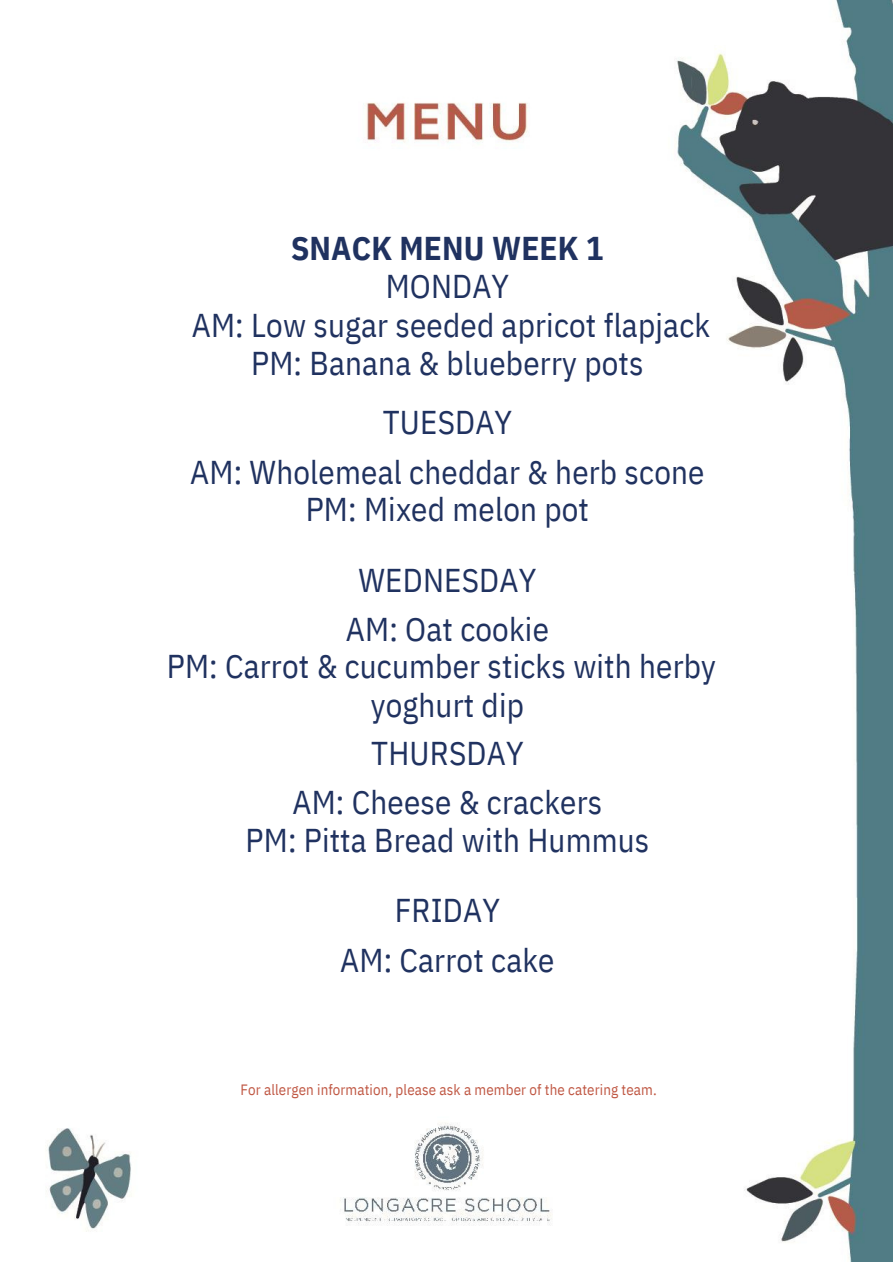
<style>
.page{position:relative;width:893px;height:1264px;background:#fff}
.page>*{position:absolute;margin:0;border:0;box-sizing:border-box;transform-origin:0 0}
.t1{font:32.85px/38.2px "IBM Plex Sans Cond";letter-spacing:.005em;color:#203260;text-align:center}
.t2{font:700 32.85px "IBM Plex Sans Cond";letter-spacing:.005em;color:#203260}
.t3{font:15px "IBM Plex Sans Cond";letter-spacing:.005em;color:#c05844}
</style>
<div class="page">
<img style="left:47px;top:0;width:845px;height:1261px">
<p class="t2" style="left:291px;top:226px;width:314px">SNACK MENU WEEK 1</p>
<p class="t1" style="left:385px;top:267px;width:125px">MONDAY</p>
<p class="t1" style="left:192px;top:305px;width:520px">AM: Low sugar seeded apricot flapjack<br>PM: Banana &amp; blueberry pots</p>
<p class="t1" style="left:382px;top:403px;width:131px">TUESDAY</p>
<p class="t1" style="left:190px;top:452px;width:515px">AM: Wholemeal cheddar &amp; herb scone</p>
<p class="t1" style="left:306px;top:489px;width:285px">PM: Mixed melon pot</p>
<p class="t1" style="left:358px;top:560px;width:179px">WEDNESDAY</p>
<p class="t1" style="left:346px;top:610px;width:204px">AM: Oat cookie</p>
<p class="t1" style="left:167px;top:647px;width:551px">PM: Carrot &amp; cucumber sticks with herby</p>
<p class="t1" style="left:371px;top:685px;width:155px">yoghurt dip</p>
<p class="t1" style="left:371px;top:733px;width:154px">THURSDAY</p>
<p class="t1" style="left:292px;top:783px;width:311px">AM: Cheese &amp; crackers</p>
<p class="t1" style="left:245px;top:820px;width:405px">PM: Pitta Bread with Hummus</p>
<p class="t1" style="left:395px;top:891px;width:107px">FRIDAY</p>
<p class="t1" style="left:340px;top:940px;width:216px">AM: Carrot cake</p>
<p class="t3" style="left:240px;top:1079px;width:418px">For allergen information, please ask a member of the catering team.</p>
</div>
